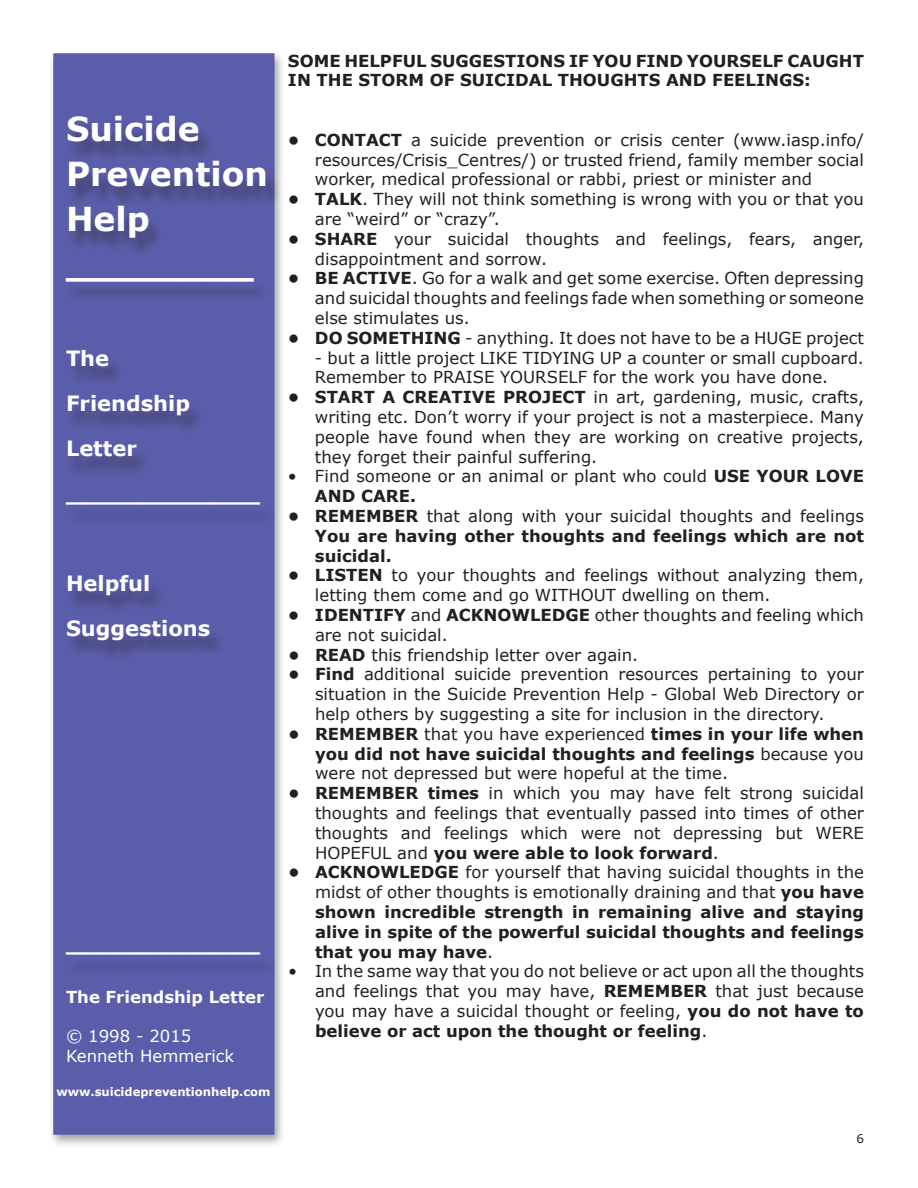
<style>
.page{position:relative;width:918px;height:1188px;background:#fff}
.page>*{position:absolute;margin:0;border:0;box-sizing:border-box;transform-origin:0 0}
.t1{font:700 33px/45px "Verdana";color:#fff}
.t2{font:700 21px/45px "Verdana";color:#fff}
.t3{font:16.5px/19.8px "Verdana";color:#231f20;text-align:justify}
.t4{font:700 16.5px/19.8px "Verdana";color:#231f20;text-align:justify}
.t5{font:16.5px/19.8px "Verdana";color:#fff}
.t6{font:700 16.5px "Verdana";color:#fff}
.t7{font:12px "Verdana";color:#231f20}
.t8{font:700 11.7px "Verdana";color:#fff}
.s1{font-weight:700}
.s2{font-weight:400}
</style>
<div class="page">
<div style="left:48px;top:50px;width:238px;height:1098px;background:#231f20;opacity:.4"></div>
<div style="left:53px;top:53px;width:221px;height:1082px;background:#5a5da9;border:2px solid #5a5da9"></div>
<div style="left:65px;top:120px;width:215px;height:855px;background:#231f20;opacity:.4"></div>
<h1 class="t1" style="left:66px;top:105px;width:203px">Suicide<br>Prevention<br>Help ________</h1>
<p class="t2" style="left:66px;top:335px;width:196px">The<br>Friendship<br>Letter _____________</p>
<p class="t2" style="left:66px;top:560px;width:146px">Helpful<br>Suggestions</p>
<p class="t2" style="left:66px;top:920px;width:196px">_____________</p>
<p class="t6" style="left:66px;top:986px;width:200px">The Friendship Letter</p>
<p class="t5" style="left:66px;top:1026px;width:170px">© 1998 - 2015<br>Kenneth Hemmerick</p>
<p class="t8" style="left:56px;top:1084px;width:216px">www.suicidepreventionhelp.com</p>
<p class="t4" style="left:288px;top:50px;width:577px">SOME HELPFUL SUGGESTIONS IF YOU FIND YOURSELF CAUGHT<br>IN THE STORM OF SUICIDAL THOUGHTS AND FEELINGS:</p>
<p class="t3" style="left:315px;top:129px;width:551px;text-indent:-27px"><span class="s1">• CONTACT</span> a suicide prevention or crisis center (www.iasp.info/ resources/Crisis_Centres/) or trusted friend, family member social worker, medical professional or rabbi, priest or minister and</p>
<p class="t3" style="left:315px;top:189px;width:551px;text-indent:-27px"><span class="s1">• TALK</span>. They will not think something is wrong with you or that you are “weird” or “crazy”.</p>
<p class="t3" style="left:315px;top:228px;width:551px;text-indent:-27px"><span class="s1">• SHARE</span> your suicidal thoughts and feelings, fears, anger, disappointment and sorrow.</p>
<p class="t3" style="left:315px;top:268px;width:551px;text-indent:-27px"><span class="s1">• BE ACTIVE</span>. Go for a walk and get some exercise. Often depressing and suicidal thoughts and feelings fade when something or someone else stimulates us.</p>
<p class="t3" style="left:288px;top:327px;width:578px"><span class="s1">• DO SOMETHING</span> - anything. It does not have to be a HUGE project</p>
<p class="t3" style="left:315px;top:347px;width:551px">- but a little project LIKE TIDYING UP a counter or small cupboard.<br>Remember to PRAISE YOURSELF for the work you have done.</p>
<p class="t3" style="left:315px;top:387px;width:551px;text-indent:-27px"><span class="s1">• START A CREATIVE PROJECT</span> in art, gardening, music, crafts, writing etc. Don’t worry if your project is not a masterpiece. Many people have found when they are working on creative projects, they forget their painful suffering.</p>
<p class="t3" style="left:315px;top:466px;width:551px;text-indent:-27px">• Find someone or an animal or plant who could <span class="s1">USE YOUR LOVE<br>AND CARE.</span></p>
<p class="t4" style="left:315px;top:506px;width:551px;text-indent:-27px">• REMEMBER <span class="s2">that along with your suicidal thoughts and feelings </span>You are having other thoughts and feelings which are not suicidal.</p>
<p class="t3" style="left:315px;top:565px;width:551px;text-indent:-27px"><span class="s1">• LISTEN</span> to your thoughts and feelings without analyzing them, letting them come and go WITHOUT dwelling on them.</p>
<p class="t3" style="left:315px;top:605px;width:551px;text-indent:-27px"><span class="s1">• IDENTIFY</span> and <span class="s1">ACKNOWLEDGE</span> other thoughts and feeling which are not suicidal.</p>
<p class="t3" style="left:288px;top:644px;width:352px"><span class="s1">• READ</span> this friendship letter over again.</p>
<p class="t3" style="left:315px;top:664px;width:550px;text-indent:-27px"><span class="s1">• Find</span> additional suicide prevention resources pertaining to your situation in the Suicide Prevention Help - Global Web Directory or help others by suggesting a site for inclusion in the directory.</p>
<p class="t3" style="left:315px;top:723px;width:551px;text-indent:-27px"><span class="s1">• REMEMBER</span> that you have experienced <span class="s1">times in your life when you did not have suicidal thoughts and feelings</span> because you were not depressed but were hopeful at the time.</p>
<p class="t3" style="left:315px;top:783px;width:551px;text-indent:-27px"><span class="s1">• REMEMBER times</span> in which you may have felt strong suicidal thoughts and feelings that eventually passed into times of other thoughts and feelings which were not depressing but WERE HOPEFUL and <span class="s1">you were able to look forward</span>.</p>
<p class="t4" style="left:315px;top:862px;width:551px;text-indent:-27px">• ACKNOWLEDGE <span class="s2">for yourself that having suicidal thoughts in the midst of other thoughts is emotionally draining and that</span> you have shown incredible strength in remaining alive and staying alive in spite of the powerful suicidal thoughts and feelings that you may have<span class="s2">.</span></p>
<p class="t3" style="left:315px;top:961px;width:551px;text-indent:-27px">• In the same way that you do not believe or act upon all the thoughts and feelings that you may have, <span class="s1">REMEMBER</span> that just because you may have a suicidal thought or feeling, <span class="s1">you do not have to believe or act upon the thought or feeling</span>.</p>
<p class="t7" style="left:856px;top:1131px;width:9px">6</p>
</div>
